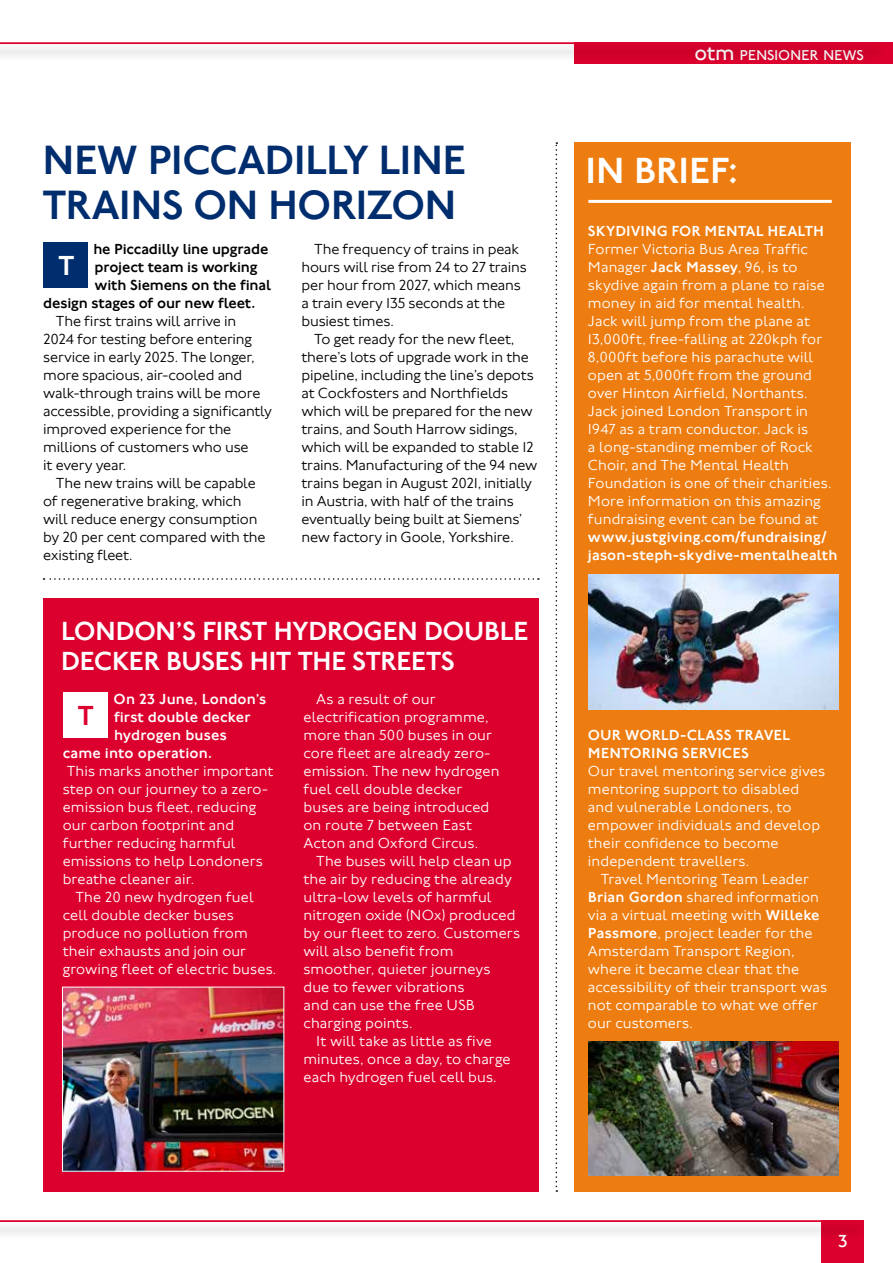
<style>
.page{position:relative;width:893px;height:1263px;background:#fff}
.page>*{position:absolute;margin:0;border:0;box-sizing:border-box;transform-origin:0 0}
.Headline_24pt{font:500 42.15px/45.5px "Johnston 100";letter-spacing:-.03em;color:#002d6e}
.t1{font:500 37.5px "Johnston 100";letter-spacing:-.02em;color:#fff}
.t2{font:500 28.35px "Johnston 100";color:#fff}
.t3{font:500 28.35px "Johnston 100";color:#dc002e}
.Headline_24pt-2{font:500 27px/30.2px "Johnston 100";letter-spacing:-.03em;color:#fff}
.t4{font:18px "Johnston 100";color:#fff}
.BODY___white{font:300 15px/18px "Johnston 100";letter-spacing:.005em;color:#fff}
.BODY{font:300 15px/18px "Johnston 100";letter-spacing:-.015em;color:#000}
.opening_para___white{font:500 15px/18px "Johnston 100";letter-spacing:.01em;color:#fff}
.opening_para___white-2{font:300 15px/18px "Johnston 100";letter-spacing:.005em;color:#fff}
.opening_para{font:500 15px "Johnston 100";letter-spacing:-.01em;color:#000}
.t5{font:14.7px "Johnston 100";letter-spacing:-.02em;color:#fff}
.s1{font-size:21px}
.s2{font-weight:500}
</style>
<div class="page">
<div style="left:821px;top:1220px;width:43px;height:43px;background:#dc002e"></div>
<div style="left:574px;top:43px;width:319px;height:21px;background:#dc002e"></div>
<div style="left:574px;top:142px;width:277px;height:1050px;background:#ee7d11"></div>
<hr style="left:588px;top:200px;width:244px;height:3px;background:#fff">
<img style="left:588px;top:575px;width:250px;height:134px">
<img style="left:588px;top:1041px;width:250px;height:135px">
<div style="left:0;top:1220px;width:867px;height:19px;background:#f5f5f5"></div>
<hr style="left:0;top:1220px;width:850px;height:2px;background:#dc002e">
<div style="left:0;top:42px;width:888px;height:19px;background:#000;opacity:.25"></div>
<hr style="left:0;top:43px;width:872px;height:1px;background:#dc002e">
<div style="left:43px;top:598px;width:496px;height:594px;background:#dc002e"></div>
<div style="left:43px;top:242px;width:45px;height:45px;background:#002d6e"></div>
<svg style="left:44px;top:578px;width:495px;height:2px"></svg>
<svg style="left:556px;top:142px;width:1px;height:1050px"></svg>
<img style="left:64px;top:988px;width:218px;height:182px">
<div style="left:62px;top:986px;width:222px;height:186px;border:1px solid #fff"></div>
<div style="left:63px;top:693px;width:45px;height:45px;background:#fff"></div>
<p class="Headline_24pt" style="left:42px;top:138px;width:425px">NEW PICCADILLY LINE<br>TRAINS ON HORIZON</p>
<p class="opening_para" style="left:93px;top:240px;width:176px">he Piccadilly line upgrade</p>
<p class="opening_para" style="left:95px;top:258px;width:165px">project team is working</p>
<p class="opening_para" style="left:95px;top:276px;width:178px">with Siemens on the final</p>
<p class="opening_para" style="left:43px;top:294px;width:214px">design stages of our new fleet.</p>
<p class="BODY" style="left:43px;top:312px;width:230px;text-indent:13px">The first trains will arrive in<br>2024 for testing before entering service in early 2025. The longer, more spacious, air-cooled and walk-through trains will be more accessible, providing a significantly improved experience for the millions of customers who use<br>it every year.</p>
<p class="BODY" style="left:43px;top:474px;width:224px;text-indent:13px">The new trains will be capable of regenerative braking, which will reduce energy consumption by 20 per cent compared with the existing fleet.</p>
<p class="t2" style="left:58px;top:250px;width:18px">T</p>
<p class="BODY" style="left:302px;top:240px;width:227px;text-indent:13px">The frequency of trains in peak hours will rise from 24 to 27 trains per hour from 2027, which means a train every 135 seconds at the busiest times.</p>
<p class="BODY" style="left:302px;top:330px;width:237px;text-indent:13px">To get ready for the new fleet, there’s lots of upgrade work in the pipeline, including the line’s depots at Cockfosters and Northfields which will be prepared for the new trains, and South Harrow sidings, which will be expanded to stable 12 trains. Manufacturing of the 94 new trains began in August 2021, initially in Austria, with half of the trains eventually being built at Siemens’ new factory in Goole, Yorkshire.</p>
<p class="Headline_24pt-2" style="left:61px;top:616px;width:469px">LONDON’S FIRST HYDROGEN DOUBLE<br>DECKER BUSES HIT THE STREETS</p>
<p class="t3" style="left:78px;top:700px;width:18px">T</p>
<p class="opening_para___white" style="left:114px;top:690px;width:154px">On 23 June, London’s</p>
<p class="opening_para___white" style="left:114px;top:708px;width:138px">first double decker</p>
<p class="opening_para___white" style="left:114px;top:726px;width:114px">hydrogen buses</p>
<p class="opening_para___white" style="left:63px;top:744px;width:151px">came into operation.</p>
<p class="opening_para___white-2" style="left:63px;top:762px;width:212px">This marks another important step on our journey to a zero&shy;emission bus fleet, reducing our carbon footprint and further reducing harmful emissions to help Londoners breathe cleaner air.</p>
<p class="BODY___white" style="left:63px;top:888px;width:215px;text-indent:13px">The 20 new hydrogen fuel cell double decker buses produce no pollution from their exhausts and join our growing fleet of electric buses.</p>
<p class="BODY___white" style="left:303px;top:690px;width:197px;text-indent:13px">As a result of our electrification programme, more than 500 buses in our core fleet are already zero&shy;emission. The new hydrogen fuel cell double decker buses are being introduced on route 7 between East<br>Acton and Oxford Circus.</p>
<p class="BODY___white" style="left:303px;top:852px;width:218px;text-indent:13px">The buses will help clean up the air by reducing the already ultra-low levels of harmful nitrogen oxide (NOx) produced by our fleet to zero. Customers will also benefit from smoother, quieter journeys<br>due to fewer vibrations<br>and can use the free USB charging points.</p>
<p class="BODY___white" style="left:303px;top:1032px;width:209px;text-indent:13px">It will take as little as five minutes, once a day, to charge each hydrogen fuel cell bus.</p>
<p class="t5" style="left:694px;top:47px;width:171px"><span class="s1">otm</span> PENSIONER NEWS</p>
<h2 class="t1" style="left:585px;top:150px;width:155px">IN BRIEF:</h2>
<p class="opening_para___white" style="left:588px;top:222px;width:238px">SKYDIVING FOR MENTAL HEALTH</p>
<p class="BODY___white" style="left:588px;top:240px;width:245px">Former Victoria Bus Area Traffic<br>Manager <span class="s2">Jack Massey</span>, 96, is to skydive again from a plane to raise money in aid for mental health.<br>Jack will jump from the plane at<br>13,000ft, free-falling at 220kph for<br>8,000ft before his parachute will open at 5,000ft from the ground over Hinton Airfield, Northants.<br>Jack joined London Transport in<br>1947 as a tram conductor. Jack is<br>a long-standing member of Rock<br>Choir, and The Mental Health<br>Foundation is one of their charities.<br>More information on this amazing fundraising event can be found at</p>
<p class="opening_para___white" style="left:588px;top:528px;width:251px">www.justgiving.com/fundraising/ jason-steph-skydive-mentalhealth</p>
<p class="opening_para___white" style="left:588px;top:726px;width:204px">OUR WORLD-CLASS TRAVEL<br>MENTORING SERVICES</p>
<p class="BODY___white" style="left:588px;top:762px;width:239px">Our travel mentoring service gives mentoring support to disabled and vulnerable Londoners, to empower individuals and develop their confidence to become independent travellers.</p>
<p class="BODY___white" style="left:588px;top:870px;width:241px;text-indent:13px">Travel Mentoring Team Leader<br><span class="s2">Brian Gordon</span> shared information via a virtual meeting with <span class="s2">Willeke<br>Passmore</span>, project leader for the<br>Amsterdam Transport Region, where it became clear that the accessibility of their transport was not comparable to what we offer our customers.</p>
<p class="t4" style="left:838px;top:1231px;width:11px">3</p>
</div>
